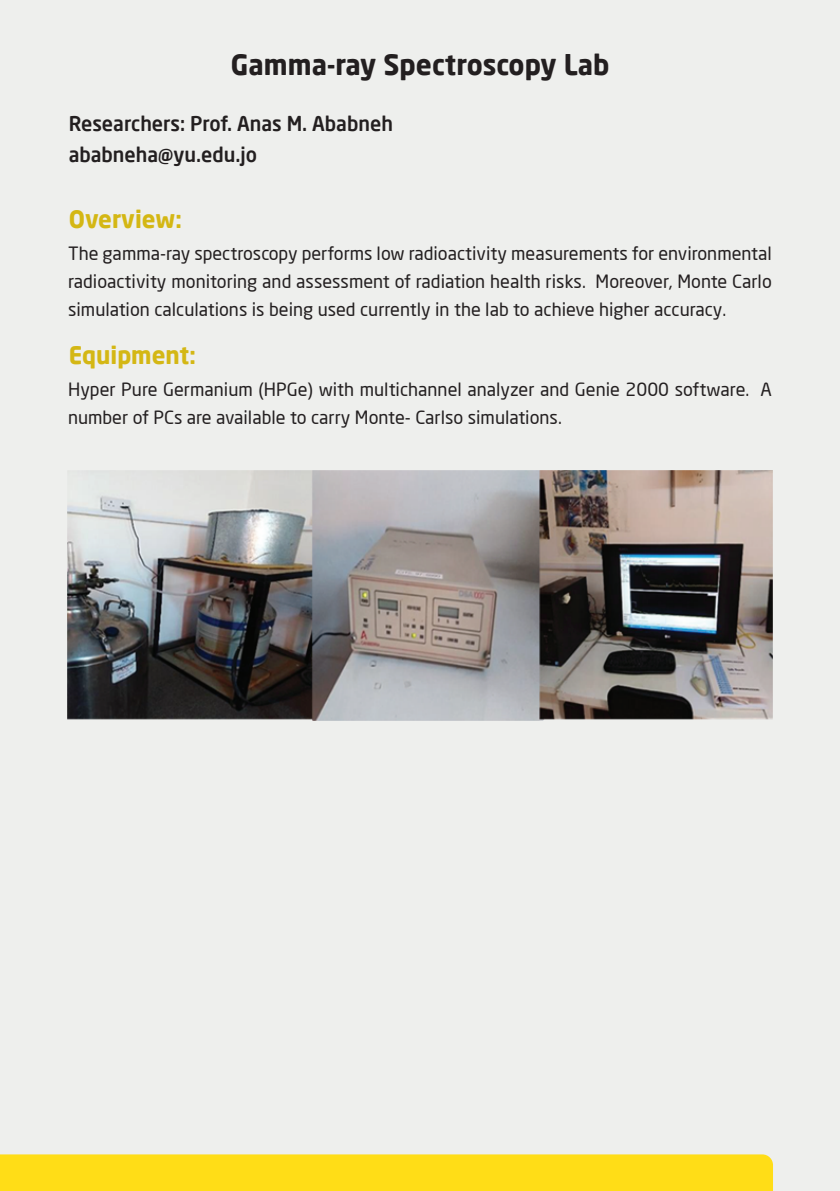
<style>
.page{position:relative;width:840px;height:1191px;background:#fff}
.page>*{position:absolute;margin:0;border:0;box-sizing:border-box;transform-origin:0 0}
.t1{font:700 28px "Neo Sans W23";color:#231f20}
.t2{font:700 24px "Neo Sans W23";color:#d4b714}
.t3{font:500 20.2px/30.6px "Neo Sans W23";color:#231f20}
.t4{font:18px/28px "Neo Sans W23";color:#231f20;text-align:justify}
</style>
<div class="page">
<div style="left:0;top:0;width:839px;height:1191px;background:#eeefed"></div>
<div style="left:0;top:1154px;width:772px;height:37px;background:#ffdd17"></div>
<img style="left:67px;top:470px;width:705px;height:251px">
<h1 class="t1" style="left:231px;top:43px;width:380px">Gamma-ray Spectroscopy Lab</h1>
<p class="t3" style="left:69px;top:109px;width:325px">Researchers: Prof. Anas M. Ababneh ababneha@yu.edu.jo</p>
<h2 class="t2" style="left:69px;top:200px;width:115px">Overview:</h2>
<p class="t4" style="left:68px;top:239px;width:705px">The gamma-ray spectroscopy performs low radioactivity measurements for environmental radioactivity monitoring and assessment of radiation health risks. Moreover, Monte Carlo simulation calculations is being used currently in the lab to achieve higher accuracy.</p>
<h2 class="t2" style="left:69px;top:336px;width:129px">Equipment:</h2>
<p class="t4" style="left:68px;top:375px;width:705px">Hyper Pure Germanium (HPGe) with multichannel analyzer and Genie 2000 software. A number of PCs are available to carry Monte- Carlso simulations.</p>
</div>
